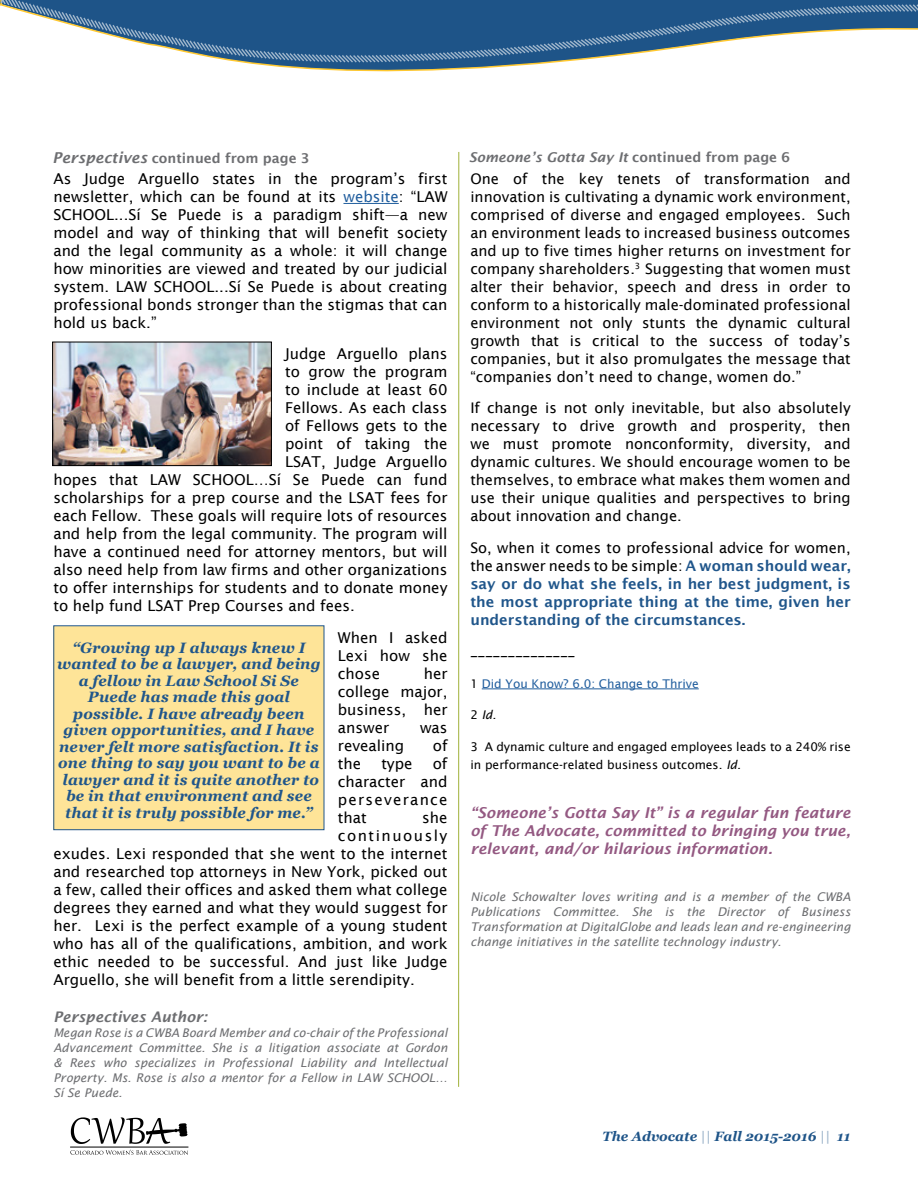
<style>
.page{position:relative;width:918px;height:1188px;background:#fff}
.page>*{position:absolute;margin:0;border:0;box-sizing:border-box;transform-origin:0 0}
.t1{font:15px/18px "Lucida Sans";color:#000;text-align:justify}
.t2{font:italic 700 15px/16.5px "Georgia";letter-spacing:.01em;color:#20568b;text-align:center}
.t3{font:italic 600 15px/18px "Lucida Sans";color:#945982;text-align:justify}
.t4{font:italic 600 15px "Lucida Sans";color:#000}
.t5{font:15px "Lucida Sans";letter-spacing:.1em;color:#000}
.t6{font:14.7px/18px "Lucida Sans";color:#000;text-align:justify}
.t7{font:600 14.7px/18px "Lucida Sans";color:#20568b;text-align:justify}
.t8{font:italic 600 14.7px "Lucida Sans";color:#6d6e71}
.t9{font:italic 600 13.5px "Lucida Sans";color:#6d6e71}
.t10{font:italic 700 13.5px "Georgia";color:#1e5488}
.t11{font:600 13.5px "Lucida Sans";color:#6d6e71}
.t12{font:italic 12px/15px "Lucida Sans";color:#6d6e71;text-align:justify}
.t13{font:12px/18px "Lucida Sans";color:#000}
.t14{font:12px "Lucida Sans";color:#215e9e}
.t15{font:italic 12px "Lucida Sans";color:#000}
.s1{font-style:italic;font-size:15px}
.s2{font-style:normal}
.s3{color:#215e9e}
.s4{font-weight:400;color:#000}
.s5{color:#000}
.s6{font-style:italic}
.s7{color:#a2b8cd}
.s8{color:#20568b}
</style>
<div class="page">
<svg style="left:70px;top:1150px;width:118px;height:5px"></svg>
<hr style="left:70px;top:1147px;width:118px;height:1px;background:#010101">
<svg style="left:71px;top:1117px;width:117px;height:27px"></svg>
<svg style="left:254px;top:64px;width:285px;height:8px"></svg>
<svg style="left:0;top:0;width:918px;height:64px"></svg>
<hr style="left:343px;top:203px;width:56px;height:1px;background:#215e9e">
<div style="left:54px;top:626px;width:270px;height:204px;background:#fee498"></div>
<div style="left:53px;top:625px;width:271px;height:205px;border:1px solid #20568b"></div>
<hr style="left:458px;top:152px;width:1px;height:935px;background:#a0b139">
<hr style="left:482px;top:689px;width:217px;height:1px;background:#215e9e">
<img style="left:54px;top:344px;width:216px;height:120px">
<div style="left:52px;top:342px;width:220px;height:124px;border:1px solid #000"></div>
<p class="t11" style="left:52px;top:150px;width:259px"><span class="s1">Perspectives</span> continued from page 3</p>
<p class="t9" style="left:469px;top:150px;width:323px">Someone’s Gotta Say It <span class="s2">continued from page 6</span></p>
<p class="t1" style="left:53px;top:170px;width:396px">As Judge Arguello states in the program’s first newsletter, which can be found at its <span class="s3">website</span>: “LAW SCHOOL...Sí Se Puede is a paradigm shift—a new model and way of thinking that will benefit society and the legal community as a whole: it will change how minorities are viewed and treated by our judicial system. LAW SCHOOL...Sí Se Puede is about creating professional bonds stronger than the stigmas that can hold us back.”</p>
<p class="t1" style="left:285px;top:345px;width:164px">Judge Arguello plans</p>
<p class="t1" style="left:285px;top:363px;width:164px">to grow the program</p>
<p class="t1" style="left:285px;top:381px;width:164px">to include at least 60</p>
<p class="t1" style="left:285px;top:399px;width:164px">Fellows. As each class</p>
<p class="t1" style="left:285px;top:417px;width:164px">of Fellows gets to the</p>
<p class="t1" style="left:285px;top:435px;width:164px">point of taking the</p>
<p class="t1" style="left:285px;top:453px;width:164px">LSAT, Judge Arguello</p>
<p class="t1" style="left:53px;top:471px;width:396px">hopes that LAW SCHOOL…Sí Se Puede can fund</p>
<p class="t1" style="left:53px;top:489px;width:396px">scholarships for a prep course and the LSAT fees for</p>
<p class="t1" style="left:53px;top:507px;width:396px">each Fellow. These goals will require lots of resources</p>
<p class="t1" style="left:53px;top:525px;width:396px">and help from the legal community. The program will</p>
<p class="t1" style="left:53px;top:543px;width:396px">have a continued need for attorney mentors, but will</p>
<p class="t1" style="left:53px;top:561px;width:396px">also need help from law firms and other organizations</p>
<p class="t1" style="left:53px;top:579px;width:396px">to offer internships for students and to donate money</p>
<p class="t1" style="left:53px;top:597px;width:303px">to help fund LSAT Prep Courses and fees.</p>
<p class="t2" style="left:57px;top:639px;width:265px">“Growing up I always knew I wanted to be a lawyer, and being a fellow in Law School Si Se<br>Puede has made this goal possible. I have already been given opportunities, and I have never felt more satisfaction. It is one thing to say you want to be a lawyer and it is quite another to be in that environment and see that it is truly possible for me.”</p>
<p class="t1" style="left:338px;top:629px;width:111px">When I asked Lexi how she chose</p>
<p class="t1" style="left:338px;top:665px;width:111px;text-indent:86px">her college major, business, her answer</p>
<p class="t1" style="left:420px;top:719px;width:29px">was</p>
<p class="t1" style="left:338px;top:737px;width:68px">revealing</p>
<p class="t1" style="left:433px;top:737px;width:16px">of</p>
<p class="t1" style="left:338px;top:755px;width:25px">the</p>
<p class="t1" style="left:381px;top:755px;width:33px">type</p>
<p class="t1" style="left:338px;top:755px;width:111px;text-indent:95px">of character and perseverance that</p>
<p class="t1" style="left:422px;top:809px;width:27px">she</p>
<p class="t5" style="left:338px;top:827px;width:111px">continuously</p>
<p class="t1" style="left:53px;top:845px;width:396px">exudes. Lexi responded that she went to the internet</p>
<p class="t1" style="left:53px;top:863px;width:396px">and researched top attorneys in New York, picked out</p>
<p class="t1" style="left:53px;top:881px;width:396px">a few, called their offices and asked them what college</p>
<p class="t1" style="left:53px;top:899px;width:396px">degrees they earned and what they would suggest for</p>
<p class="t1" style="left:53px;top:917px;width:396px">her. Lexi is the perfect example of a young student</p>
<p class="t1" style="left:53px;top:935px;width:396px">who has all of the qualifications, ambition, and work</p>
<p class="t1" style="left:53px;top:953px;width:396px">ethic needed to be successful. And just like Judge</p>
<p class="t1" style="left:53px;top:971px;width:363px">Arguello, she will benefit from a little serendipity.</p>
<p class="t8" style="left:53px;top:1009px;width:156px">Perspectives Author:</p>
<p class="t12" style="left:53px;top:1025px;width:396px">Megan Rose is a CWBA Board Member and co-chair of the Professional Advancement Committee. She is a litigation associate at Gordon &amp; Rees who specializes in Professional Liability and Intellectual Property. Ms. Rose is also a mentor for a Fellow in LAW SCHOOL… Sí Se Puede.</p>
<p class="t6" style="left:470px;top:169px;width:382px">One of the key tenets of transformation and innovation is cultivating a dynamic work environment, comprised of diverse and engaged employees. Such an environment leads to increased business outcomes and up to five times higher returns on investment for company shareholders.<sup>3</sup> Suggesting that women must alter their behavior, speech and dress in order to conform to a historically male-dominated professional environment not only stunts the dynamic cultural growth that is critical to the success of today’s companies, but it also promulgates the message that “companies don’t need to change, women do.”</p>
<p class="t6" style="left:470px;top:399px;width:382px">If change is not only inevitable, but also absolutely necessary to drive growth and prosperity, then we must promote nonconformity, diversity, and dynamic cultures. We should encourage women to be themselves, to embrace what makes them women and use their unique qualities and perspectives to bring about innovation and change.</p>
<p class="t7" style="left:470px;top:538px;width:382px"><span class="s4">So, when it comes to professional advice for women, the answer needs to be simple:</span> A woman should wear, say or do what she feels, in her best judgment, is the most appropriate thing at the time, given her understanding of the circumstances.</p>
<p class="t4" style="left:470px;top:642px;width:106px">______________</p>
<p class="t14" style="left:470px;top:677px;width:230px"><span class="s5">1</span> Did You Know? 6.0: Change to Thrive</p>
<p class="t15" style="left:470px;top:708px;width:27px"><span class="s2">2</span> Id.</p>
<p class="t13" style="left:470px;top:737px;width:382px">3 A dynamic culture and engaged employees leads to a 240% rise in performance-related business outcomes. <span class="s6">Id.</span></p>
<p class="t3" style="left:470px;top:804px;width:382px">“Someone’s Gotta Say It” is a regular fun feature of The Advocate, committed to bringing you true, relevant, and/or hilarious information.</p>
<p class="t12" style="left:470px;top:889px;width:382px">Nicole Schowalter loves writing and is a member of the CWBA Publications Committee. She is the Director of Business Transformation at DigitalGlobe and leads lean and re-engineering change initiatives in the satellite technology industry.</p>
<p class="t10" style="left:603px;top:1126px;width:249px">The Advocate <span class="s7">||</span> Fall 2015-2016 <span class="s7">||</span> <span class="s8">11</span></p>
</div>
